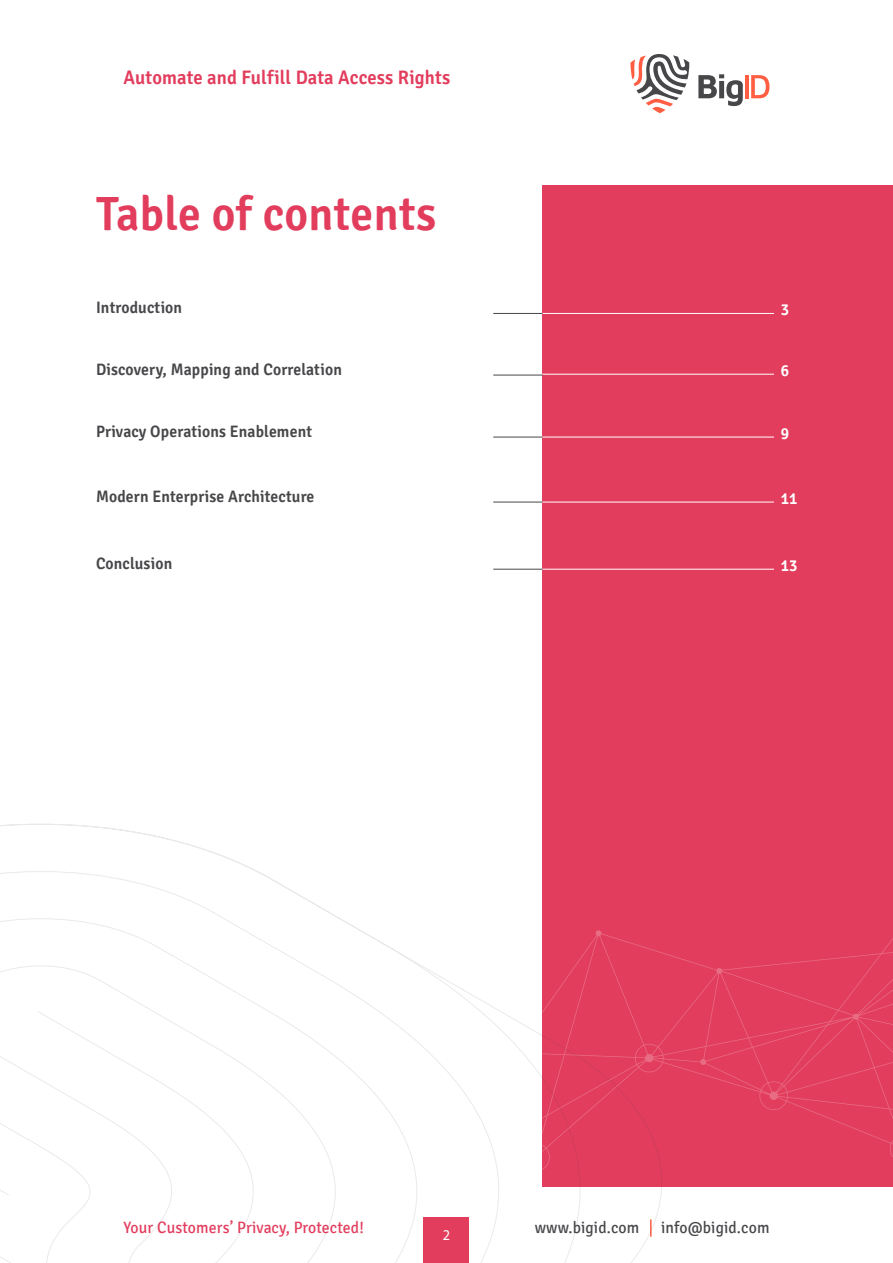
<style>
.page{position:relative;width:893px;height:1263px;background:#fff}
.page>*{position:absolute;margin:0;border:0;box-sizing:border-box;transform-origin:0 0}
.t1{font:600 48px "Signika";letter-spacing:.01em;color:#e23d5d;scale:.95 1}
.t2{font:600 19.5px "Signika";letter-spacing:.01em;color:#e23d5d;scale:.95 1}
.t3{font:600 16.5px "Signika";letter-spacing:.01em;color:#47474a;scale:.95 1}
.t4{font:16.5px "Signika";letter-spacing:.01em;color:#e23d5d;scale:.95 1}
.t5{font:16.5px "Signika";letter-spacing:.01em;color:#47474a;scale:.95 1}
.t6{font:600 16.5px "Signika";color:#fff;scale:.95 1}
.t7{font:15px "Myriad Pro";color:#fff;scale:.95 1}
</style>
<div class="page">
<svg style="left:698px;top:74px;width:45px;height:32px"></svg>
<hr style="left:745px;top:75px;width:4px;height:23px;background:#ff5e43">
<svg style="left:751px;top:75px;width:18px;height:23px"></svg>
<svg style="left:630px;top:54px;width:59px;height:59px"></svg>
<div style="left:542px;top:185px;width:351px;height:1002px;background:#e23d5d"></div>
<hr style="left:430px;top:313px;width:344px;height:1px;background:#fff">
<hr style="left:430px;top:374px;width:344px;height:1px;background:#fff">
<hr style="left:430px;top:437px;width:344px;height:1px;background:#fff">
<hr style="left:430px;top:502px;width:344px;height:1px;background:#fff">
<hr style="left:430px;top:569px;width:344px;height:1px;background:#fff">
<hr style="left:493px;top:313px;width:49px;height:1px;background:#47474a">
<hr style="left:493px;top:375px;width:49px;height:1px;background:#47474a">
<hr style="left:493px;top:437px;width:49px;height:1px;background:#47474a">
<hr style="left:493px;top:502px;width:49px;height:1px;background:#47474a">
<hr style="left:493px;top:569px;width:49px;height:1px;background:#47474a">
<svg style="left:0;top:824px;width:512px;height:439px"></svg>
<svg style="left:512px;top:930px;width:381px;height:333px"></svg>
<p class="t2" style="left:123px;top:66px;width:345px">Automate and Fulfill Data Access Rights</p>
<h1 class="t1" style="left:96px;top:186px;width:360px">Table of contents</h1>
<p class="t3" style="left:96px;top:298px;width:92px">Introduction</p>
<p class="t6" style="left:781px;top:300px;width:10px">3</p>
<p class="t3" style="left:96px;top:360px;width:260px">Discovery, Mapping and Correlation</p>
<p class="t6" style="left:781px;top:361px;width:10px">6</p>
<p class="t3" style="left:96px;top:421px;width:229px">Privacy Operations Enablement</p>
<p class="t6" style="left:781px;top:424px;width:10px">9</p>
<p class="t3" style="left:96px;top:486px;width:231px">Modern Enterprise Architecture</p>
<p class="t6" style="left:781px;top:489px;width:19px">11</p>
<p class="t3" style="left:96px;top:554px;width:82px">Conclusion</p>
<p class="t6" style="left:781px;top:556px;width:19px">13</p>
<p class="t4" style="left:123px;top:1218px;width:255px">Your Customers’ Privacy, Protected!</p>
<p class="t5" style="left:535px;top:1218px;width:112px">www.bigid.com</p>
<p class="t5" style="left:661px;top:1218px;width:116px">info@bigid.com</p>
<p class="t7" style="left:443px;top:1225px;width:9px">2</p>
</div>
